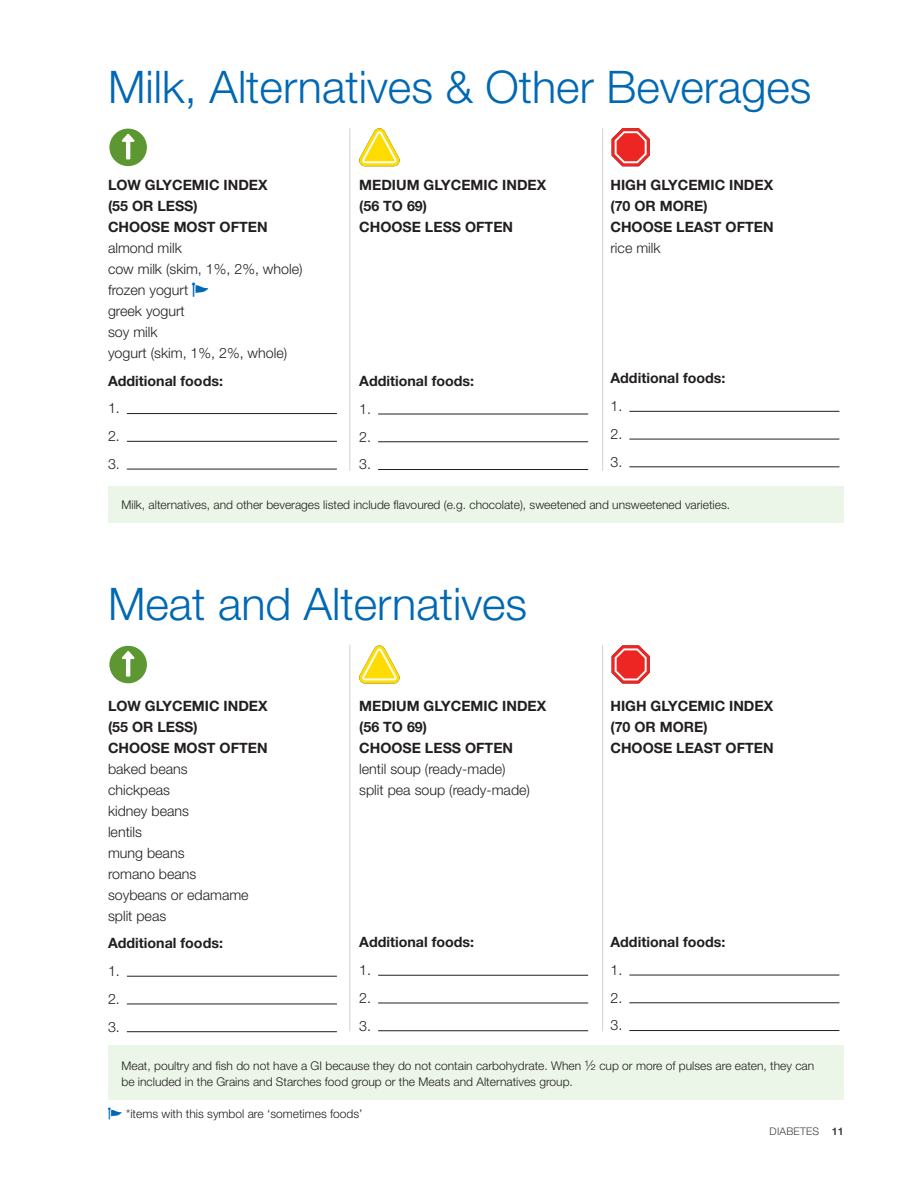
<style>
.page{position:relative;width:918px;height:1188px;background:#fff}
.page>*{position:absolute;margin:0;border:0;box-sizing:border-box;transform-origin:0 0}
.t1{font:300 45px "Helvetica Neue LT";color:#0168b3}
.t2{font:700 14.25px/21px "Helvetica Neue LT";color:#231f20}
.t3{font:300 14.25px/21px "Helvetica Neue LT";color:#231f20;text-align:justify}
.t4{font:300 12px/16.5px "Helvetica Neue LT";color:#231f20}
.t5{font:300 10.5px "Helvetica Neue LT";letter-spacing:.02em;color:#3e3e3f}
.s1{font-size:13.5px}
.s2{font-weight:700}
</style>
<div class="page">
<hr style="left:127px;top:413px;width:210px;height:1px;background:#231f20">
<hr style="left:127px;top:441px;width:210px;height:1px;background:#231f20">
<hr style="left:127px;top:469px;width:210px;height:1px;background:#231f20">
<hr style="left:378px;top:414px;width:210px;height:1px;background:#231f20">
<hr style="left:378px;top:442px;width:210px;height:1px;background:#231f20">
<hr style="left:378px;top:469px;width:210px;height:1px;background:#231f20">
<hr style="left:629px;top:411px;width:210px;height:1px;background:#231f20">
<hr style="left:629px;top:439px;width:210px;height:1px;background:#231f20">
<hr style="left:629px;top:467px;width:210px;height:1px;background:#231f20">
<hr style="left:127px;top:976px;width:210px;height:1px;background:#231f20">
<hr style="left:127px;top:1004px;width:210px;height:1px;background:#231f20">
<hr style="left:127px;top:1031px;width:210px;height:1px;background:#231f20">
<hr style="left:378px;top:975px;width:210px;height:1px;background:#231f20">
<hr style="left:378px;top:1003px;width:210px;height:1px;background:#231f20">
<hr style="left:378px;top:1030px;width:210px;height:1px;background:#231f20">
<hr style="left:629px;top:975px;width:210px;height:1px;background:#231f20">
<hr style="left:629px;top:1003px;width:210px;height:1px;background:#231f20">
<hr style="left:629px;top:1030px;width:210px;height:1px;background:#231f20">
<div style="left:109px;top:646px;width:38px;height:37px;background:#5c9731;border-radius:50%"></div>
<svg style="left:121px;top:651px;width:14px;height:26px"></svg>
<svg style="left:359px;top:645px;width:41px;height:38px"></svg>
<svg style="left:612px;top:645px;width:38px;height:39px"></svg>
<div style="left:108px;top:1046px;width:736px;height:54px;background:#ebf5e8"></div>
<div style="left:108px;top:486px;width:736px;height:36px;background:#ebf5e8"></div>
<div style="left:109px;top:129px;width:38px;height:37px;background:#5c9731;border-radius:50%"></div>
<svg style="left:121px;top:134px;width:14px;height:25px"></svg>
<svg style="left:359px;top:128px;width:41px;height:38px"></svg>
<svg style="left:612px;top:128px;width:38px;height:38px"></svg>
<hr style="left:350px;top:128px;width:1px;height:343px;background:#d1d2d4">
<hr style="left:350px;top:645px;width:1px;height:386px;background:#d1d2d4">
<hr style="left:602px;top:128px;width:1px;height:343px;background:#d1d2d4">
<hr style="left:602px;top:645px;width:1px;height:386px;background:#d1d2d4">
<h1 class="t1" style="left:108px;top:67px;width:705px">Milk, Alternatives &amp; Other Beverages</h1>
<p class="t2" style="left:108px;top:176px;width:161px">LOW GLYCEMIC INDEX (55 OR LESS)<br>CHOOSE MOST OFTEN</p>
<p class="t3" style="left:108px;top:238px;width:196px;text-align:left">almond milk<br>cow milk (skim, 1%, 2%, whole) frozen yogurt<br>greek yogurt<br>soy milk<br>yogurt (skim, 1%, 2%, whole)</p>
<p class="t2" style="left:108px;top:371px;width:116px">Additional foods:</p>
<p class="t3" style="left:108px;top:395px;width:13px;line-height:27.8px">1.<br>2.<br>3.</p>
<p class="t2" style="left:359px;top:176px;width:189px">MEDIUM GLYCEMIC INDEX (56 TO 69)<br>CHOOSE LESS OFTEN</p>
<p class="t2" style="left:359px;top:372px;width:116px">Additional foods:</p>
<p class="t3" style="left:359px;top:396px;width:13px;line-height:27.8px">1.<br>2.<br>3.</p>
<p class="t2" style="left:610px;top:176px;width:165px">HIGH GLYCEMIC INDEX (70 OR MORE)<br>CHOOSE LEAST OFTEN</p>
<p class="t3" style="left:610px;top:238px;width:52px">rice milk</p>
<p class="t2" style="left:610px;top:369px;width:116px">Additional foods:</p>
<p class="t3" style="left:610px;top:393px;width:13px;line-height:27.8px">1.<br>2.<br>3.</p>
<p class="t4" style="left:122px;top:497px;width:610px">Milk, alternatives, and other beverages listed include flavoured (e.g. chocolate), sweetened and unsweetened varieties.</p>
<h1 class="t1" style="left:108px;top:585px;width:421px">Meat and Alternatives</h1>
<p class="t2" style="left:108px;top:696px;width:161px">LOW GLYCEMIC INDEX (55 OR LESS)<br>CHOOSE MOST OFTEN</p>
<p class="t3" style="left:108px;top:759px;width:142px;text-align:left">baked beans chickpeas<br>kidney beans<br>lentils<br>mung beans<br>romano beans soybeans or edamame split peas</p>
<p class="t2" style="left:108px;top:934px;width:116px">Additional foods:</p>
<p class="t3" style="left:108px;top:958px;width:13px;line-height:27.8px">1.<br>2.<br>3.</p>
<p class="t2" style="left:359px;top:696px;width:189px">MEDIUM GLYCEMIC INDEX (56 TO 69)<br>CHOOSE LESS OFTEN</p>
<p class="t3" style="left:359px;top:759px;width:172px">lentil soup (ready-made) split pea soup (ready-made)</p>
<p class="t2" style="left:610px;top:696px;width:165px">HIGH GLYCEMIC INDEX (70 OR MORE)<br>CHOOSE LEAST OFTEN</p>
<p class="t2" style="left:610px;top:933px;width:116px">Additional foods:</p>
<p class="t3" style="left:610px;top:957px;width:13px;line-height:27.8px">1.<br>2.<br>3.</p>
<p class="t4" style="left:121px;top:1058px;width:694px">Meat, poultry and fish do not have a GI because they do not contain carbohydrate. When <span class="s1">½</span> cup or more of pulses are eaten, they can be included in the Grains and Starches food group or the Meats and Alternatives group.</p>
<p class="t2" style="left:359px;top:933px;width:116px">Additional foods:</p>
<p class="t3" style="left:359px;top:957px;width:13px;line-height:27.8px">1.<br>2.<br>3.</p>
<p class="t4" style="left:126px;top:1106px;width:238px">*items with this symbol are ‘sometimes foods’</p>
<p class="t5" style="left:770px;top:1126px;width:76px">DIABETES <span class="s2">11</span></p>
</div>
